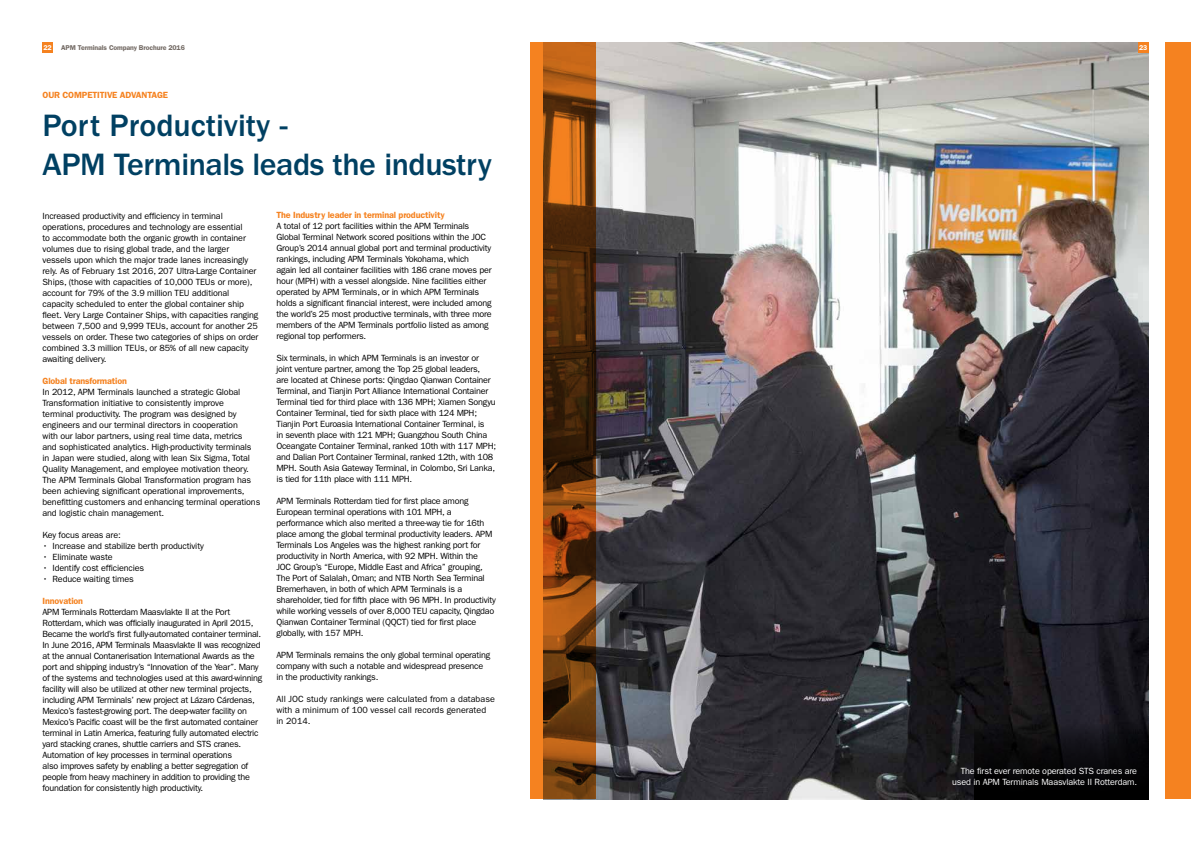
<style>
.page{position:relative;width:1191px;height:842px;background:#fff}
.page>*{position:absolute;margin:0;border:0;box-sizing:border-box;transform-origin:0 0}
.t1{font:500 32px/38.5px "ITC Franklin Gothic Std";letter-spacing:-.015em;color:#004062}
.t2{font:9px/11px "ITC Franklin Gothic Std";letter-spacing:-.025em;color:#000}
.t3{font:9px/11px "ITC Franklin Gothic Std";color:#000}
.t4{font:600 9px "ITC Franklin Gothic Std";letter-spacing:-.015em;color:#f58220}
.t5{font:9px/11px "ITC Franklin Gothic Std";letter-spacing:-.015em;color:#fff;text-align:right}
.t6{font:600 7px "ITC Franklin Gothic Std";letter-spacing:-.015em;color:#726963}
.t7{font:600 7px "ITC Franklin Gothic Std";color:#fff}
</style>
<div class="page">
<img style="left:595px;top:43px;width:553px;height:756px">
<svg style="left:974px;top:723px;width:174px;height:76px;background:#08080a"></svg>
<div style="left:1165px;top:43px;width:26px;height:756px;background:#f58220"></div>
<svg style="left:530px;top:43px;width:65px;height:756px;background:#8a4912"></svg>
<div style="left:43px;top:43px;width:10px;height:10px;background:#f58220"></div>
<div style="left:1138px;top:43px;width:10px;height:10px;background:#f58220"></div>
<p class="t6" style="left:61px;top:43px;width:125px">APM Terminals Company Brochure 2016</p>
<p class="t4" style="left:43px;top:89px;width:127px">OUR COMPETITIVE ADVANTAGE</p>
<h1 class="t1" style="left:43px;top:107px;width:451px">Port Productivity -<br>APM Terminals leads the industry</h1>
<p class="t2" style="left:43px;top:210px;width:217px">Increased productivity and efficiency in terminal operations, procedures and technology are essential<br>to accommodate both the organic growth in container volumes due to rising global trade, and the larger vessels upon which the major trade lanes increasingly rely. As of February 1st 2016, 207 Ultra-Large Container Ships, (those with capacities of 10,000 TEUs or more), account for 79% of the 3.9 million TEU additional capacity scheduled to enter the global container ship fleet. Very Large Container Ships, with capacities ranging between 7,500 and 9,999 TEUs, account for another 25 vessels on order. These two categories of ships on order combined 3.3 million TEUs, or 85% of all new capacity awaiting delivery.</p>
<p class="t4" style="left:43px;top:375px;width:86px">Global transformation</p>
<p class="t2" style="left:43px;top:386px;width:219px">In 2012, APM Terminals launched a strategic Global Transformation initiative to consistently improve<br>terminal productivity. The program was designed by engineers and our terminal directors in cooperation<br>with our labor partners, using real time data, metrics<br>and sophisticated analytics. High-productivity terminals in Japan were studied, along with lean Six Sigma, Total Quality Management, and employee motivation theory.<br>The APM Terminals Global Transformation program has been achieving significant operational improvements, benefitting customers and enhancing terminal operations and logistic chain management.</p>
<p class="t2" style="left:43px;top:529px;width:80px">Key focus areas are:</p>
<p class="t2" style="left:43px;top:540px;width:163px">• Increase and stabilize berth productivity</p>
<p class="t2" style="left:43px;top:551px;width:72px">• Eliminate waste</p>
<p class="t2" style="left:43px;top:562px;width:103px">• Identify cost efficiencies</p>
<p class="t2" style="left:43px;top:573px;width:93px">• Reduce waiting times</p>
<p class="t4" style="left:43px;top:595px;width:42px">Innovation</p>
<p class="t2" style="left:43px;top:606px;width:221px">APM Terminals Rotterdam Maasvlakte II at the Port Rotterdam, which was officially inaugurated in April 2015, Became the world’s first fully-automated container terminal.<br>In June 2016, APM Terminals Maasvlakte II was recognized at the annual Contanerisation International Awards as the port and shipping industry’s “Innovation of the Year”. Many of the systems and technologies used at this award-winning facility will also be utilized at other new terminal projects, including APM Terminals’ new project at Lázaro Cárdenas, Mexico’s fastest-growing port. The deep-water facility on Mexico’s Pacific coast will be the first automated container terminal in Latin America, featuring fully automated electric yard stacking cranes, shuttle carriers and STS cranes.<br>Automation of key processes in terminal operations<br>also improves safety by enabling a better segregation of people from heavy machinery in addition to providing the foundation for consistently high productivity.</p>
<p class="t7" style="left:44px;top:43px;width:10px">22</p>
<p class="t7" style="left:1139px;top:43px;width:10px">23</p>
<p class="t4" style="left:276px;top:210px;width:170px">The Industry leader in terminal productivity</p>
<p class="t2" style="left:276px;top:221px;width:217px">A total of 12 port facilities within the APM Terminals Global Terminal Network scored positions within the JOC Group’s 2014 annual global port and terminal productivity rankings, including APM Terminals Yokohama, which<br>again led all container facilities with 186 crane moves per hour (MPH) with a vessel alongside. Nine facilities either operated by APM Terminals, or in which APM Terminals holds a significant financial interest, were included among the world’s 25 most productive terminals, with three more members of the APM Terminals portfolio listed as among regional top performers.</p>
<p class="t2" style="left:276px;top:353px;width:221px">Six terminals, in which APM Terminals is an investor or joint venture partner, among the Top 25 global leaders,<br>are located at Chinese ports: Qingdao Qianwan Container Terminal, and Tianjin Port Alliance International Container Terminal tied for third place with 136 MPH; Xiamen Songyu Container Terminal, tied for sixth place with 124 MPH; Tianjin Port Euroasia International Container Terminal, is<br>in seventh place with 121 MPH; Guangzhou South China Oceangate Container Terminal, ranked 10th with 117 MPH; and Dalian Port Container Terminal, ranked 12th, with 108<br>MPH. South Asia Gateway Terminal, in Colombo, Sri Lanka, is tied for 11th place with 111 MPH.</p>
<p class="t2" style="left:276px;top:496px;width:221px">APM Terminals Rotterdam tied for first place among European terminal operations with 101 MPH, a performance which also merited a three-way tie for 16th place among the global terminal productivity leaders. APM Terminals Los Angeles was the highest ranking port for productivity in North America, with 92 MPH. Within the<br>JOC Group’s “Europe, Middle East and Africa” grouping, The Port of Salalah, Oman; and NTB North Sea Terminal Bremerhaven, in both of which APM Terminals is a shareholder, tied for fifth place with 96 MPH. In productivity while working vessels of over 8,000 TEU capacity, Qingdao Qianwan Container Terminal (QQCT) tied for first place globally, with 157 MPH.</p>
<p class="t2" style="left:276px;top:650px;width:215px">APM Terminals remains the only global terminal operating company with such a notable and widespread presence in the productivity rankings.</p>
<p class="t3" style="left:276px;top:694px;width:220px">All JOC study rankings were calculated from a database with a minimum of 100 vessel call records generated in 2014.</p>
<p class="t5" style="left:952px;top:766px;width:186px">The first ever remote operated STS cranes are used in APM Terminals Maasvlakte II Rotterdam.</p>
</div>
